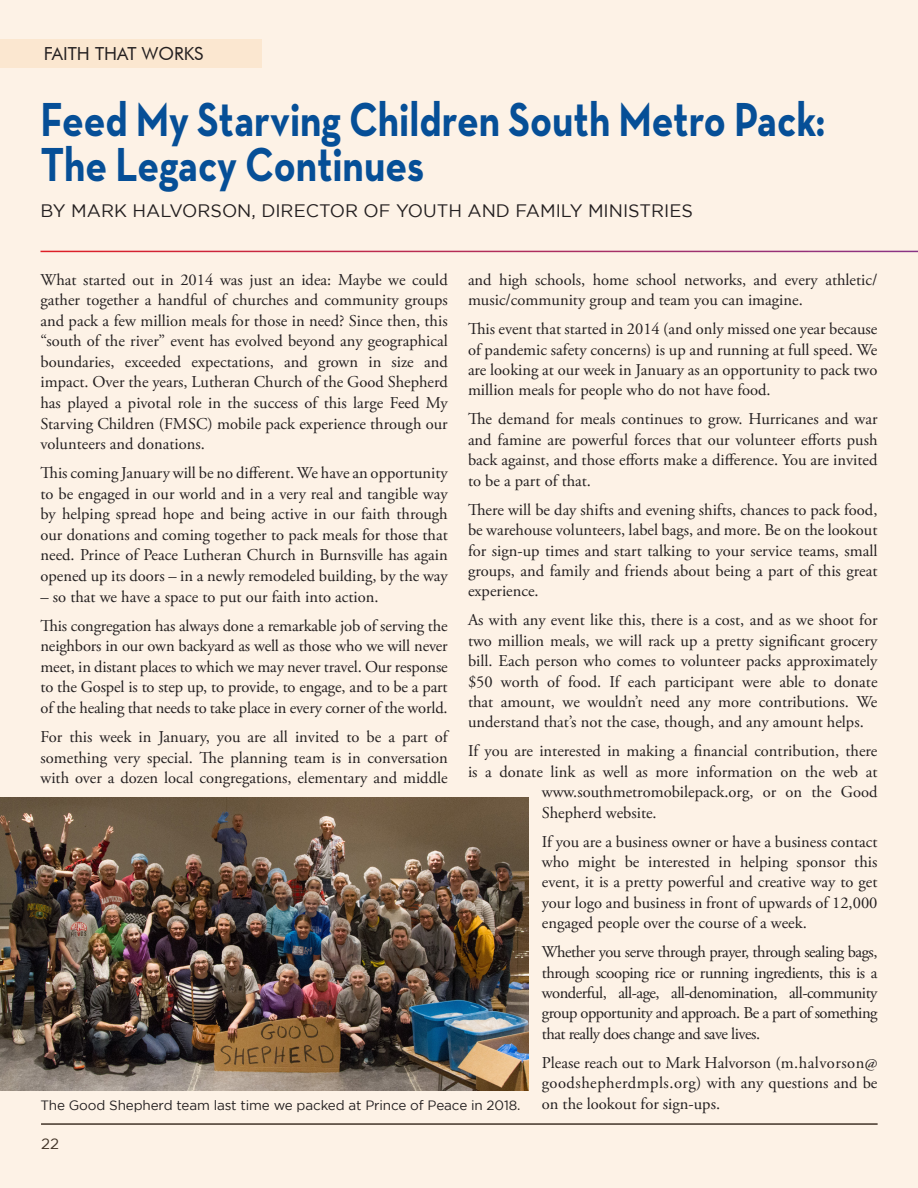
<style>
.page{position:relative;width:918px;height:1188px;background:#fdf2e6}
.page>*{position:absolute;margin:0;border:0;box-sizing:border-box;transform-origin:0 0}
.Body_type{font:700 48.6px "Neutra Text TF";color:#064f97;scale:.83 1}
.Body_type-2{font:18px "Gotham";color:#231f20}
.t1{font:18px "Futura BT";color:#231f20}
.Body_type-3{font:16.5px/20.4px "Adobe Garamond Pro";color:#231f20;text-align:justify}
.t2{font:15px "Gotham";color:#231f20}
.Captions{font:13.5px "Gotham";letter-spacing:-.01em;color:#231f20}
</style>
<div class="page">
<hr style="left:40px;top:251px;width:878px;height:1px;background:#fff">
<div style="left:0;top:40px;width:262px;height:28px;background:#fbe7d0"></div>
<img style="left:0;top:797px;width:528px;height:294px">
<p class="t1" style="left:44px;top:43px;width:161px">FAITH THAT WORKS</p>
<p class="Body_type" style="left:40px;top:89px;width:946px">Feed My Starving Children South Metro Pack:</p>
<p class="Body_type" style="left:40px;top:134px;width:464px">The Legacy Continues</p>
<p class="Body_type-2" style="left:40px;top:201px;width:654px">BY MARK HALVORSON, DIRECTOR OF YOUTH AND FAMILY MINISTRIES</p>
<p class="Body_type-3" style="left:40px;top:270px;width:409px">What started out in 2014 was just an idea: Maybe we could gather together a handful of churches and community groups and pack a few million meals for those in need? Since then, this “south of the river” event has evolved beyond any geographical boundaries, exceeded expectations, and grown in size and impact. Over the years, Lutheran Church of the Good Shepherd has played a pivotal role in the success of this large Feed My Starving Children (FMSC) mobile pack experience through our volunteers and donations.</p>
<p class="Body_type-3" style="left:40px;top:463px;width:409px">This coming January will be no different. We have an opportunity to be engaged in our world and in a very real and tangible way by helping spread hope and being active in our faith through our donations and coming together to pack meals for those that need. Prince of Peace Lutheran Church in Burnsville has again opened up its doors – in a newly remodeled building, by the way</p>
<p class="Body_type-3" style="left:40px;top:587px;width:340px">– so that we have a space to put our faith into action.</p>
<p class="Body_type-3" style="left:40px;top:616px;width:409px">This congregation has always done a remarkable job of serving the neighbors in our own backyard as well as those who we will never meet, in distant places to which we may never travel. Our response to the Gospel is to step up, to provide, to engage, and to be a part of the healing that needs to take place in every corner of the world.</p>
<p class="Body_type-3" style="left:40px;top:727px;width:409px">For this week in January, you are all invited to be a part of something very special. The planning team is in conversation with over a dozen local congregations, elementary and middle</p>
<p class="Body_type-3" style="left:468px;top:270px;width:411px">and high schools, home school networks, and every athletic/ music/community group and team you can imagine.</p>
<p class="Body_type-3" style="left:468px;top:319px;width:411px">This event that started in 2014 (and only missed one year because of pandemic safety concerns) is up and running at full speed. We are looking at our week in January as an opportunity to pack two million meals for people who do not have food.</p>
<p class="Body_type-3" style="left:468px;top:410px;width:411px">The demand for meals continues to grow. Hurricanes and war and famine are powerful forces that our volunteer efforts push back against, and those efforts make a difference. You are invited to be a part of that.</p>
<p class="Body_type-3" style="left:468px;top:500px;width:411px">There will be day shifts and evening shifts, chances to pack food, be warehouse volunteers, label bags, and more. Be on the lookout for sign-up times and start talking to your service teams, small groups, and family and friends about being a part of this great experience.</p>
<p class="Body_type-3" style="left:468px;top:611px;width:411px">As with any event like this, there is a cost, and as we shoot for two million meals, we will rack up a pretty significant grocery bill. Each person who comes to volunteer packs approximately $50 worth of food. If each participant were able to donate that amount, we wouldn’t need any more contributions. We understand that’s not the case, though, and any amount helps.</p>
<p class="Body_type-3" style="left:468px;top:742px;width:411px">If you are interested in making a financial contribution, there</p>
<p class="Body_type-3" style="left:468px;top:762px;width:411px">is a donate link as well as more information on the web at</p>
<p class="Body_type-3" style="left:542px;top:782px;width:337px">www.southmetromobilepack.org, or on the Good</p>
<p class="Body_type-3" style="left:542px;top:803px;width:116px">Shepherd website.</p>
<p class="Body_type-3" style="left:542px;top:832px;width:337px">If you are a business owner or have a business contact who might be interested in helping sponsor this event, it is a pretty powerful and creative way to get your logo and business in front of upwards of 12,000 engaged people over the course of a week.</p>
<p class="Body_type-3" style="left:542px;top:942px;width:337px">Whether you serve through prayer, through sealing bags, through scooping rice or running ingredients, this is a wonderful, all-age, all-denomination, all-community group opportunity and approach. Be a part of something that really does change and save lives.</p>
<p class="Body_type-3" style="left:542px;top:1053px;width:337px">Please reach out to Mark Halvorson (m.halvorson@ goodshepherdmpls.org) with any questions and be</p>
<p class="Captions" style="left:40px;top:1097px;width:481px">The Good Shepherd team last time we packed at Prince of Peace in 2018.</p>
<p class="Body_type-3" style="left:542px;top:1094px;width:180px">on the lookout for sign-ups.</p>
<p class="t2" style="left:41px;top:1136px;width:19px">22</p>
</div>
